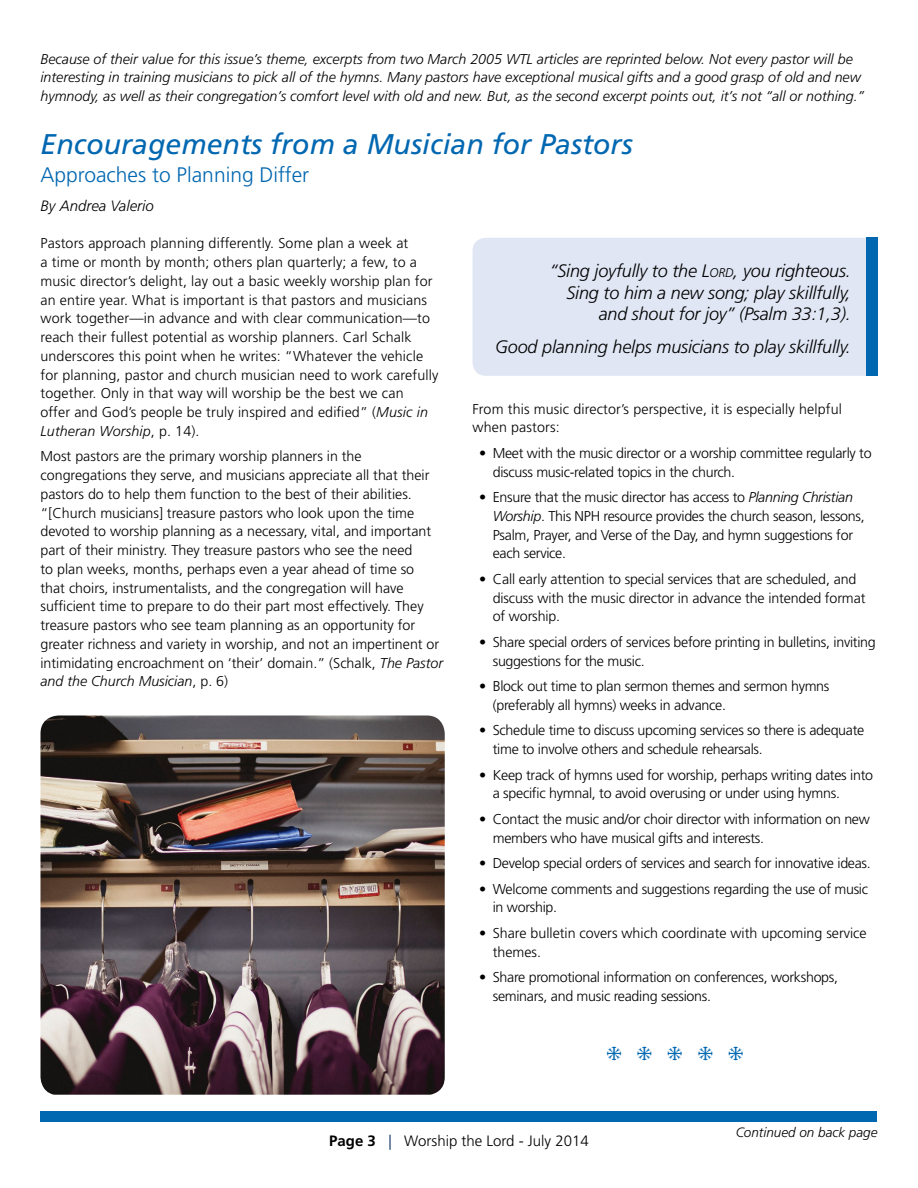
<style>
.page{position:relative;width:918px;height:1188px;background:#fff}
.page>*{position:absolute;margin:0;border:0;box-sizing:border-box;transform-origin:0 0}
.t1{font:italic 28.5px "Frutiger LT Std";color:#0067b1}
.t2{font:22.5px "Monotype Sorts";color:#0067b1}
.t3{font:300 21px "Frutiger LT Std";color:#0067b1}
.t4{font:italic 300 18px/21.6px "Frutiger LT Std";letter-spacing:-.01em;color:#000;text-align:right}
.t5{font:300 15px "Frutiger LT Std";color:#000}
.t6{font:italic 300 15px "Frutiger LT Std";color:#000}
.t7{font:300 14.25px/18.8px "Frutiger LT Std";color:#000}
.t8{font:300 14.25px/18.8px "Frutiger LT Std";letter-spacing:-.02em;color:#000}
.t9{font:italic 300 14.25px/18.8px "Frutiger LT Std";color:#000}
.t10{font:italic 300 13.5px "Frutiger LT Std";color:#000}
.s1{font-style:italic}
.s2{font-size:12.6px}
.s3{font-weight:700}
.s4{color:#00245d}
</style>
<div class="page">
<div style="left:40px;top:1111px;width:838px;height:11px;background:#0067b1"></div>
<img style="left:40px;top:716px;width:405px;height:379px">
<div style="left:472px;top:238px;width:395px;height:138px;background:#e0e6f4"></div>
<div style="left:867px;top:238px;width:11px;height:138px;background:#0067b1"></div>
<p class="t9" style="left:40px;top:49px;width:825px">Because of their value for this issue’s theme, excerpts from two March 2005 WTL articles are reprinted below. Not every pastor will be interesting in training musicians to pick all of the hymns. Many pastors have exceptional musical gifts and a good grasp of old and new hymnody, as well as their congregation’s comfort level with old and new. But, as the second excerpt points out, it’s not “all or nothing.”</p>
<h1 class="t1" style="left:40px;top:127px;width:594px">Encouragements from a Musician for Pastors</h1>
<h3 class="t3" style="left:40px;top:163px;width:270px">Approaches to Planning Differ</h3>
<p class="t6" style="left:40px;top:197px;width:115px">By Andrea Valerio</p>
<p class="t7" style="left:40px;top:234px;width:399px">Pastors approach planning differently. Some plan a week at<br>a time or month by month; others plan quarterly; a few, to a music director’s delight, lay out a basic weekly worship plan for an entire year. What is important is that pastors and musicians work together—in advance and with clear communication—to reach their fullest potential as worship planners. Carl Schalk underscores this point when he writes: “Whatever the vehicle for planning, pastor and church musician need to work carefully together. Only in that way will worship be the best we can<br>offer and God’s people be truly inspired and edified” (<span class="s1">Music in Lutheran Worship</span>, p. 14).</p>
<p class="t7" style="left:40px;top:447px;width:404px">Most pastors are the primary worship planners in the congregations they serve, and musicians appreciate all that their pastors do to help them function to the best of their abilities. “[Church musicians] treasure pastors who look upon the time devoted to worship planning as a necessary, vital, and important part of their ministry. They treasure pastors who see the need<br>to plan weeks, months, perhaps even a year ahead of time so<br>that choirs, instrumentalists, and the congregation will have sufficient time to prepare to do their part most effectively. They treasure pastors who see team planning as an opportunity for greater richness and variety in worship, and not an impertinent or intimidating encroachment on ‘their’ domain.” (Schalk, <span class="s1">The Pastor and the Church Musician</span>, p. 6)</p>
<p class="t4" style="left:550px;top:260px;width:303px">“Sing joyfully to the L<span class="s2">ord</span>, you righteous.<br>Sing to him a new song; play skillfully, and shout for joy” (Psalm 33:1,3).</p>
<p class="t4" style="left:495px;top:336px;width:357px">Good planning helps musicians to play skillfully.</p>
<p class="t7" style="left:473px;top:400px;width:371px">From this music director’s perspective, it is especially helpful when pastors:</p>
<p class="t8" style="left:493px;top:444px;width:380px;text-indent:-13px">• Meet with the music director or a worship committee regularly to discuss music-related topics in the church.</p>
<p class="t8" style="left:493px;top:488px;width:374px;text-indent:-13px">• Ensure that the music director has access to <span class="s1">Planning Christian Worship</span>. This NPH resource provides the church season, lessons, Psalm, Prayer, and Verse of the Day, and hymn suggestions for each service.</p>
<p class="t7" style="left:493px;top:570px;width:374px;text-indent:-13px">• Call early attention to special services that are scheduled, and discuss with the music director in advance the intended format of worship.</p>
<p class="t8" style="left:493px;top:633px;width:385px;text-indent:-13px">• Share special orders of services before printing in bulletins, inviting suggestions for the music.</p>
<p class="t8" style="left:493px;top:677px;width:338px;text-indent:-13px">• Block out time to plan sermon themes and sermon hymns (preferably all hymns) weeks in advance.</p>
<p class="t8" style="left:493px;top:721px;width:373px;text-indent:-13px">• Schedule time to discuss upcoming services so there is adequate time to involve others and schedule rehearsals.</p>
<p class="t8" style="left:493px;top:765px;width:382px;text-indent:-13px">• Keep track of hymns used for worship, perhaps writing dates into a specific hymnal, to avoid overusing or under using hymns.</p>
<p class="t8" style="left:493px;top:810px;width:379px;text-indent:-13px">• Contact the music and/or choir director with information on new members who have musical gifts and interests.</p>
<p class="t8" style="left:479px;top:854px;width:393px">• Develop special orders of services and search for innovative ideas.</p>
<p class="t8" style="left:493px;top:879px;width:377px;text-indent:-13px">• Welcome comments and suggestions regarding the use of music in worship.</p>
<p class="t7" style="left:493px;top:924px;width:375px;text-indent:-13px">• Share bulletin covers which coordinate with upcoming service themes.</p>
<p class="t8" style="left:493px;top:968px;width:347px;text-indent:-13px">• Share promotional information on conferences, workshops, seminars, and music reading sessions.</p>
<h2 class="t2" style="left:606px;top:1043px;width:139px">i i i i i</h2>
<p class="t5" style="left:329px;top:1133px;width:261px"><span class="s3">Page 3</span> <span class="s4">|</span> Worship the Lord - July 2014</p>
<p class="t10" style="left:736px;top:1124px;width:143px">Continued on back page</p>
</div>
